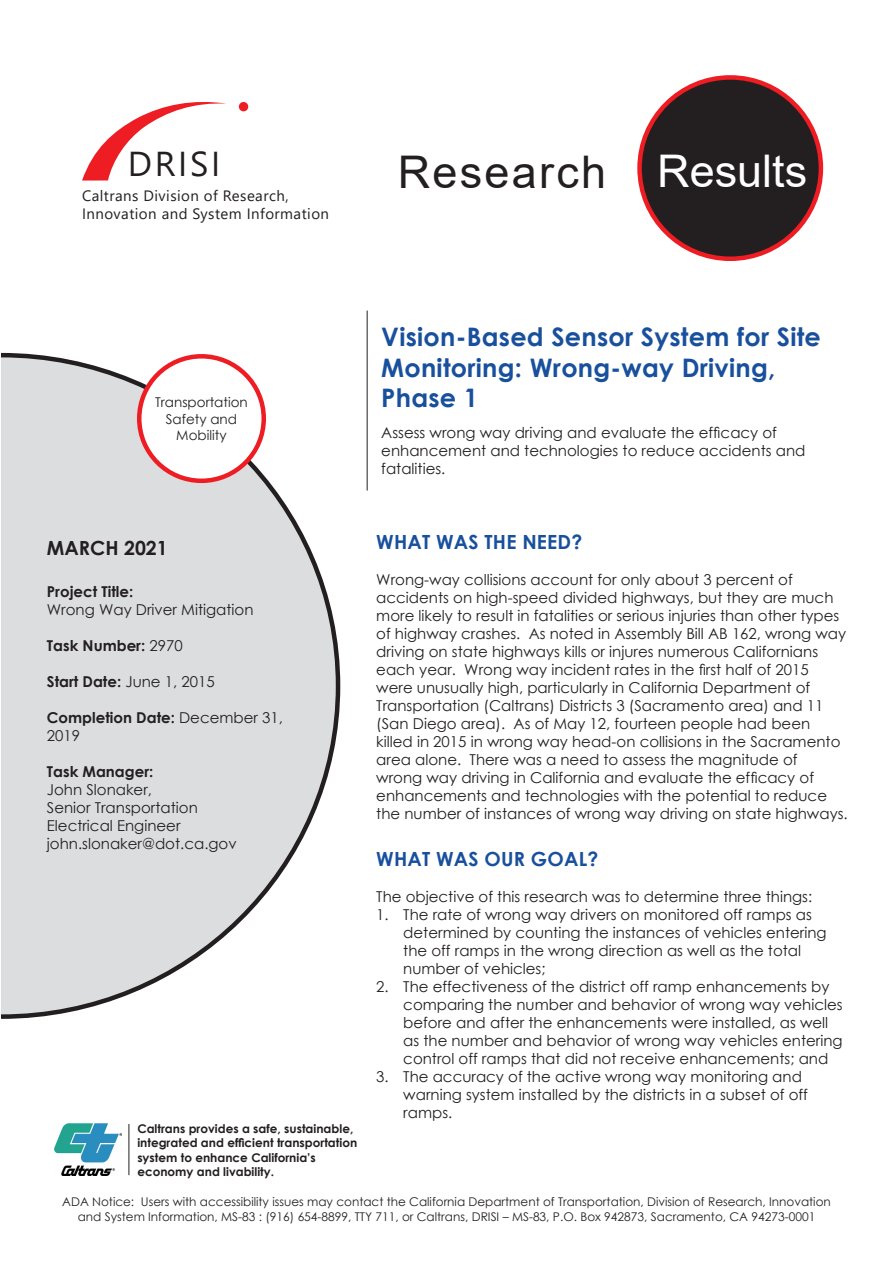
<style>
.page{position:relative;width:893px;height:1263px;background:#fff}
.page>*{position:absolute;margin:0;border:0;box-sizing:border-box;transform-origin:0 0}
.t1{font:45px "Arial";letter-spacing:.05em;color:#231f20}
.t2{font:45px "Arial";color:#fff}
.t3{font:34.5px "Segoe UI";letter-spacing:.08em;color:#231f20}
.Heading_level_1{font:700 25.5px/30.6px "Century Gothic";letter-spacing:.01em;color:#18509d}
.Heading_level_1_for{font:700 19.5px "Century Gothic";letter-spacing:.01em;color:#18509d}
.t4{font:700 19.5px "Century Gothic";color:#231f20}
.Body_Copy{font:15px/18px "Century Gothic";color:#231f20}
.t5{font:700 15px/18px "Century Gothic";color:#231f20}
.t6{font:15px/18px "Segoe UI";letter-spacing:.03em;color:#231f20}
.t7{font:13.5px "Century Gothic";color:#231f20}
.t8{font:12px/14.4px "Century Gothic";color:#231f20;text-align:center}
.t9{font:700 12px/14.4px "Century Gothic";color:#231f20}
.s1{font-weight:400}
</style>
<div class="page">
<div style="left:640px;top:77px;width:181px;height:182px;background:#231f20;border-radius:50%"></div>
<div style="left:637px;top:75px;width:186px;height:186px;border:4px solid #ee1d23;border-radius:50%"></div>
<hr style="left:367px;top:311px;width:1px;height:180px;background:#231f20">
<hr style="left:129px;top:1124px;width:1px;height:51px;background:#231f20">
<svg style="left:82px;top:102px;width:144px;height:79px"></svg>
<div style="left:239px;top:102px;width:9px;height:9px;background:#ee1d23;border-radius:50%"></div>
<img style="left:54px;top:1124px;width:68px;height:51px">
<svg style="left:1px;top:352px;width:340px;height:667px"></svg>
<div style="left:139px;top:356px;width:125px;height:125px;background:#fff;border-radius:50%"></div>
<div style="left:137px;top:354px;width:129px;height:129px;border:4px solid #ee1d23;border-radius:50%"></div>
<h2 class="t3" style="left:128px;top:131px;width:94px">DRISI</h2>
<p class="t1" style="left:398px;top:141px;width:210px">Research</p>
<p class="t2" style="left:657px;top:140px;width:152px">Results</p>
<p class="t6" style="left:82px;top:186px;width:248px">Caltrans Division of Research,<br>Innovation and System Information</p>
<p class="t7" style="left:155px;top:393px;width:94px">Transportation</p>
<p class="t7" style="left:166px;top:409px;width:73px">Safety and</p>
<p class="t7" style="left:176px;top:425px;width:52px">Mobility</p>
<p class="t4" style="left:47px;top:534px;width:122px">MARCH 2021</p>
<p class="t5" style="left:47px;top:582px;width:88px">Project Title:</p>
<p class="Body_Copy" style="left:47px;top:600px;width:208px">Wrong Way Driver Mitigation</p>
<p class="t5" style="left:47px;top:636px;width:137px">Task Number: <span class="s1">2970</span></p>
<p class="t5" style="left:47px;top:672px;width:169px">Start Date: <span class="s1">June 1, 2015</span></p>
<p class="t5" style="left:47px;top:708px;width:238px">Completion Date: <span class="s1">December 31,<br>2019</span></p>
<p class="t5" style="left:47px;top:762px;width:108px">Task Manager:</p>
<p class="Body_Copy" style="left:47px;top:780px;width:107px">John Slonaker,</p>
<p class="Body_Copy" style="left:47px;top:798px;width:152px">Senior Transportation</p>
<p class="Body_Copy" style="left:47px;top:816px;width:135px">Electrical Engineer</p>
<p class="Body_Copy" style="left:47px;top:834px;width:191px">john.slonaker@dot.ca.gov</p>
<h1 class="Heading_level_1" style="left:381px;top:320px;width:441px">Vision-Based Sensor System for Site<br>Monitoring: Wrong-way Driving,<br>Phase 1</h1>
<p class="Body_Copy" style="left:381px;top:423px;width:426px">Assess wrong way driving and evaluate the efficacy of enhancement and technologies to reduce accidents and fatalities.</p>
<p class="Heading_level_1_for" style="left:376px;top:527px;width:208px">WHAT WAS THE NEED?</p>
<p class="Body_Copy" style="left:376px;top:570px;width:473px">Wrong-way collisions account for only about 3 percent of accidents on high-speed divided highways, but they are much more likely to result in fatalities or serious injuries than other types of highway crashes. As noted in Assembly Bill AB 162, wrong way driving on state highways kills or injures numerous Californians each year. Wrong way incident rates in the first half of 2015 were unusually high, particularly in California Department of Transportation (Caltrans) Districts 3 (Sacramento area) and 11 (San Diego area). As of May 12, fourteen people had been killed in 2015 in wrong way head-on collisions in the Sacramento area alone. There was a need to assess the magnitude of<br>wrong way driving in California and evaluate the efficacy of enhancements and technologies with the potential to reduce the number of instances of wrong way driving on state highways.</p>
<p class="Heading_level_1_for" style="left:376px;top:844px;width:224px">WHAT WAS OUR GOAL?</p>
<p class="Body_Copy" style="left:376px;top:887px;width:437px">The objective of this research was to determine three things:</p>
<p class="Body_Copy" style="left:403px;top:905px;width:425px;text-indent:-27px">1. The rate of wrong way drivers on monitored off ramps as determined by counting the instances of vehicles entering the off ramps in the wrong direction as well as the total number of vehicles;</p>
<p class="Body_Copy" style="left:403px;top:977px;width:441px;text-indent:-27px">2. The effectiveness of the district off ramp enhancements by comparing the number and behavior of wrong way vehicles before and after the enhancements were installed, as well as the number and behavior of wrong way vehicles entering control off ramps that did not receive enhancements; and</p>
<p class="Body_Copy" style="left:403px;top:1067px;width:406px;text-indent:-27px">3. The accuracy of the active wrong way monitoring and warning system installed by the districts in a subset of off ramps.</p>
<p class="t9" style="left:137px;top:1121px;width:221px">Caltrans provides a safe, sustainable, integrated and efficient transportation system to enhance California’s economy and livability.</p>
<p class="t8" style="left:62px;top:1194px;width:770px">ADA Notice: Users with accessibility issues may contact the California Department of Transportation, Division of Research, Innovation and System Information, MS-83 : (916) 654-8899, TTY 711, or Caltrans, DRISI – MS-83, P.O. Box 942873, Sacramento, CA 94273-0001</p>
</div>
